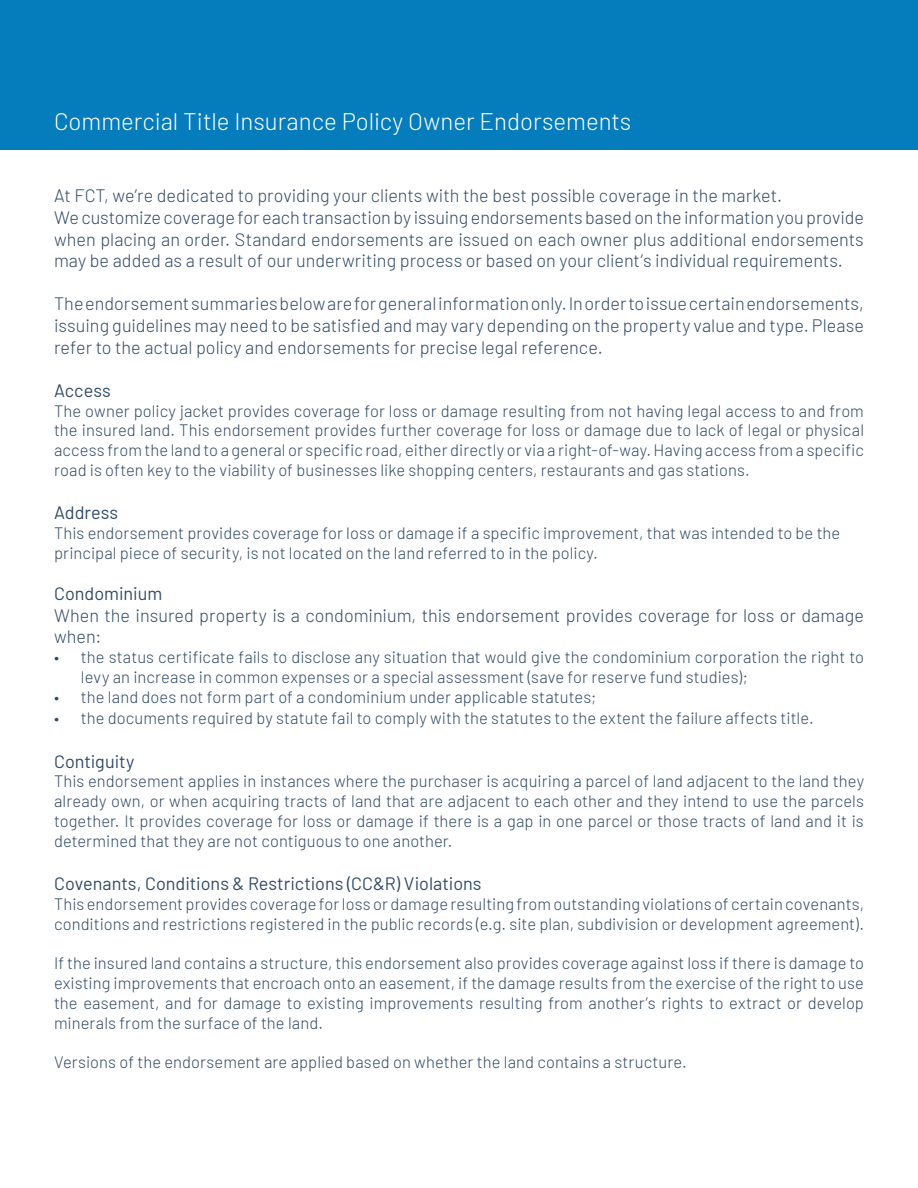
<style>
.page{position:relative;width:918px;height:1188px;background:#fff}
.page>*{position:absolute;margin:0;border:0;box-sizing:border-box;transform-origin:0 0}
.t1{font:300 24px "Barlow";color:#fff}
.t2{font:300 18px/21.6px "Barlow";color:#304a66}
.t3{font:18px "Barlow";color:#304a66}
.t4{font:300 16.5px/19.8px "Barlow";letter-spacing:.005em;color:#304a66;text-align:justify}
</style>
<div class="page">
<div style="left:0;top:0;width:918px;height:149px;background:#057dbc"></div>
<h1 class="t1" style="left:54px;top:105px;width:579px">Commercial Title Insurance Policy Owner Endorsements</h1>
<p class="t2" style="left:54px;top:184px;width:811px">At FCT, we’re dedicated to providing your clients with the best possible coverage in the market.<br>We customize coverage for each transaction by issuing endorsements based on the information you provide when placing an order. Standard endorsements are issued on each owner plus additional endorsements may be added as a result of our underwriting process or based on your client’s individual requirements.</p>
<p class="t2" style="left:54px;top:292px;width:811px;text-align:justify">The endorsement summaries below are for general information only. In order to issue certain endorsements, issuing guidelines may need to be satisfied and may vary depending on the property value and type. Please refer to the actual policy and endorsements for precise legal reference.</p>
<p class="t3" style="left:54px;top:377px;width:58px">Access</p>
<p class="t4" style="left:54px;top:400px;width:812px">The owner policy jacket provides coverage for loss or damage resulting from not having legal access to and from the insured land. This endorsement provides further coverage for loss or damage due to lack of legal or physical access from the land to a general or specific road, either directly or via a right-of-way. Having access from a specific road is often key to the viability of businesses like shopping centers, restaurants and gas stations.</p>
<p class="t3" style="left:54px;top:500px;width:66px">Address</p>
<p class="t4" style="left:54px;top:522px;width:788px">This endorsement provides coverage for loss or damage if a specific improvement, that was intended to be the principal piece of security, is not located on the land referred to in the policy.</p>
<p class="t3" style="left:54px;top:581px;width:110px">Condominium</p>
<p class="t2" style="left:54px;top:603px;width:811px">When the insured property is a condominium, this endorsement provides coverage for loss or damage when:</p>
<p class="t4" style="left:81px;top:646px;width:785px;text-indent:-27px">• the status certificate fails to disclose any situation that would give the condominium corporation the right to levy an increase in common expenses or a special assessment (save for reserve fund studies);</p>
<p class="t4" style="left:54px;top:686px;width:544px">• the land does not form part of a condominium under applicable statutes;</p>
<p class="t4" style="left:54px;top:707px;width:761px">• the documents required by statute fail to comply with the statutes to the extent the failure affects title.</p>
<p class="t3" style="left:54px;top:748px;width:82px">Contiguity</p>
<p class="t4" style="left:54px;top:770px;width:812px">This endorsement applies in instances where the purchaser is acquiring a parcel of land adjacent to the land they already own, or when acquiring tracts of land that are adjacent to each other and they intend to use the parcels together. It provides coverage for loss or damage if there is a gap in one parcel or those tracts of land and it is determined that they are not contiguous to one another.</p>
<p class="t3" style="left:54px;top:871px;width:429px">Covenants, Conditions &amp; Restrictions (CC&amp;R) Violations</p>
<p class="t4" style="left:54px;top:893px;width:812px">This endorsement provides coverage for loss or damage resulting from outstanding violations of certain covenants, conditions and restrictions registered in the public records (e.g. site plan, subdivision or development agreement).</p>
<p class="t4" style="left:54px;top:952px;width:812px">If the insured land contains a structure, this endorsement also provides coverage against loss if there is damage to existing improvements that encroach onto an easement, if the damage results from the exercise of the right to use the easement, and for damage to existing improvements resulting from another’s rights to extract or develop minerals from the surface of the land.</p>
<p class="t4" style="left:54px;top:1051px;width:634px">Versions of the endorsement are applied based on whether the land contains a structure.</p>
</div>
